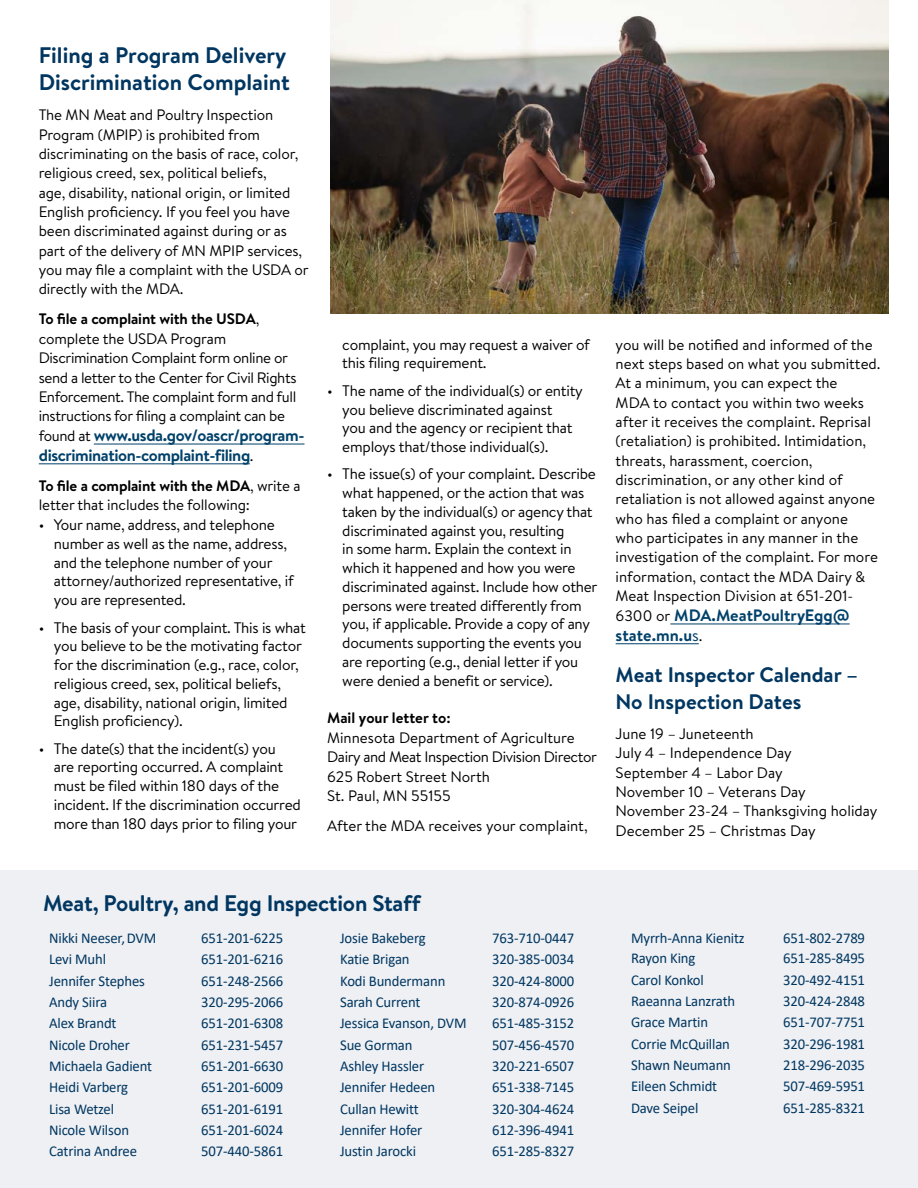
<style>
.page{position:relative;width:918px;height:1188px;background:#fff}
.page>*{position:absolute;margin:0;border:0;box-sizing:border-box;transform-origin:0 0}
.H2_back{font:700 22.5px/27px "Brandon Text";letter-spacing:-.005em;color:#003660}
.H2_back-2{font:700 21px/27px "Brandon Text";color:#003660}
.t1{font:700 16.5px/19.8px "Brandon Text";letter-spacing:-.025em;color:#00416a}
.t2{font:700 16.5px/19.8px "Brandon Text";color:#00416a}
.P_Bullets_l{font:15.3px/18.8px "Brandon Text";letter-spacing:-.015em;color:#000}
.t3{font:15.15px/19.4px "Brandon Text";letter-spacing:-.01em;color:#000}
.Directory_2{font:15px "Calibri";letter-spacing:-.01em;color:#003660}
.s1{font-weight:700}
.s2{font-weight:400;font-size:15.15px;color:#000}
.s3{font-weight:400}
</style>
<div class="page">
<div style="left:0;top:870px;width:918px;height:318px;background:#eef0f4"></div>
<hr style="left:670px;top:624px;width:180px;height:1px;background:#00416a">
<hr style="left:616px;top:643px;width:83px;height:1px;background:#00416a">
<hr style="left:94px;top:444px;width:211px;height:1px;background:#00416a">
<hr style="left:39px;top:463px;width:211px;height:1px;background:#00416a">
<img style="left:331px;top:0;width:557px;height:313px">
<h2 class="H2_back" style="left:39px;top:41px;width:253px">Filing a Program Delivery<br>Discrimination Complaint</h2>
<p class="t3" style="left:39px;top:105px;width:272px">The MN Meat and Poultry Inspection Program (MPIP) is prohibited from discriminating on the basis of race, color, religious creed, sex, political beliefs,<br>age, disability, national origin, or limited English proficiency. If you feel you have been discriminated against during or as part of the delivery of MN MPIP services, you may file a complaint with the USDA or directly with the MDA.</p>
<p class="t3" style="left:39px;top:309px;width:259px"><span class="s1">To file a complaint with the USDA</span>, complete the USDA Program Discrimination Complaint form online or send a letter to the Center for Civil Rights Enforcement. The complaint form and full instructions for filing a complaint can be</p>
<p class="t1" style="left:39px;top:425px;width:267px"><span class="s2">found at</span> www.usda.gov/oascr/program&shy;discrimination-complaint-filing<span class="s2">.</span></p>
<p class="t3" style="left:39px;top:476px;width:263px"><span class="s1">To file a complaint with the MDA</span>, write a letter that includes the following:</p>
<p class="P_Bullets_l" style="left:54px;top:515px;width:241px;text-indent:-15px">• Your name, address, and telephone number as well as the name, address, and the telephone number of your attorney/authorized representative, if you are represented.</p>
<p class="P_Bullets_l" style="left:54px;top:617px;width:254px;text-indent:-15px">• The basis of your complaint. This is what you believe to be the motivating factor for the discrimination (e.g., race, color, religious creed, sex, political beliefs, age, disability, national origin, limited English proficiency).</p>
<p class="P_Bullets_l" style="left:54px;top:739px;width:249px;text-indent:-15px">• The date(s) that the incident(s) you<br>are reporting occurred. A complaint must be filed within 180 days of the incident. If the discrimination occurred more than 180 days prior to filing your</p>
<p class="P_Bullets_l" style="left:342px;top:335px;width:249px">complaint, you may request a waiver of this filing requirement.</p>
<p class="P_Bullets_l" style="left:342px;top:381px;width:242px;text-indent:-15px">• The name of the individual(s) or entity you believe discriminated against<br>you and the agency or recipient that employs that/those individual(s).</p>
<p class="P_Bullets_l" style="left:342px;top:464px;width:257px;text-indent:-15px">• The issue(s) of your complaint. Describe what happened, or the action that was taken by the individual(s) or agency that discriminated against you, resulting<br>in some harm. Explain the context in which it happened and how you were discriminated against. Include how other persons were treated differently from you, if applicable. Provide a copy of any documents supporting the events you are reporting (e.g., denial letter if you were denied a benefit or service).</p>
<p class="t3" style="left:327px;top:708px;width:271px"><span class="s1">Mail your letter to:<br></span>Minnesota Department of Agriculture<br>Dairy and Meat Inspection Division Director<br>625 Robert Street North<br>St. Paul, MN 55155</p>
<p class="t3" style="left:327px;top:816px;width:262px">After the MDA receives your complaint,</p>
<p class="t3" style="left:616px;top:334px;width:266px">you will be notified and informed of the next steps based on what you submitted.<br>At a minimum, you can expect the<br>MDA to contact you within two weeks after it receives the complaint. Reprisal (retaliation) is prohibited. Intimidation, threats, harassment, coercion, discrimination, or any other kind of retaliation is not allowed against anyone who has filed a complaint or anyone<br>who participates in any manner in the investigation of the complaint. For more information, contact the MDA Dairy &amp; Meat Inspection Division at 651-201-</p>
<p class="t2" style="left:616px;top:605px;width:235px"><span class="s2">6300 or</span> MDA.MeatPoultryEgg@ state.mn.u<span class="s3">s</span><span class="s2">.</span></p>
<h2 class="H2_back-2" style="left:616px;top:661px;width:244px">Meat Inspector Calendar –<br>No Inspection Dates</h2>
<p class="t3" style="left:616px;top:724px;width:263px">June 19 – Juneteenth<br>July 4 – Independence Day<br>September 4 – Labor Day<br>November 10 – Veterans Day<br>November 23-24 – Thanksgiving holiday<br>December 25 – Christmas Day</p>
<h2 class="H2_back" style="left:43px;top:889px;width:379px">Meat, Poultry, and Egg Inspection Staff</h2>
<p class="Directory_2" style="left:49px;top:928px;width:109px">Nikki Neeser, DVM</p>
<p class="Directory_2" style="left:201px;top:928px;width:83px">651-201-6225</p>
<p class="Directory_2" style="left:49px;top:949px;width:58px">Levi Muhl</p>
<p class="Directory_2" style="left:201px;top:949px;width:83px">651-201-6216</p>
<p class="Directory_2" style="left:49px;top:970px;width:97px">Jennifer Stephes</p>
<p class="Directory_2" style="left:201px;top:970px;width:83px">651-248-2566</p>
<p class="Directory_2" style="left:49px;top:992px;width:59px">Andy Siira</p>
<p class="Directory_2" style="left:201px;top:992px;width:83px">320-295-2066</p>
<p class="Directory_2" style="left:49px;top:1013px;width:69px">Alex Brandt</p>
<p class="Directory_2" style="left:201px;top:1013px;width:83px">651-201-6308</p>
<p class="Directory_2" style="left:49px;top:1034px;width:82px">Nicole Droher</p>
<p class="Directory_2" style="left:201px;top:1034px;width:83px">651-231-5457</p>
<p class="Directory_2" style="left:49px;top:1056px;width:104px">Michaela Gadient</p>
<p class="Directory_2" style="left:201px;top:1056px;width:83px">651-201-6630</p>
<p class="Directory_2" style="left:49px;top:1077px;width:81px">Heidi Varberg</p>
<p class="Directory_2" style="left:201px;top:1077px;width:83px">651-201-6009</p>
<p class="Directory_2" style="left:49px;top:1098px;width:67px">Lisa Wetzel</p>
<p class="Directory_2" style="left:201px;top:1098px;width:83px">651-201-6191</p>
<p class="Directory_2" style="left:49px;top:1120px;width:81px">Nicole Wilson</p>
<p class="Directory_2" style="left:201px;top:1120px;width:83px">651-201-6024</p>
<p class="Directory_2" style="left:49px;top:1141px;width:89px">Catrina Andree</p>
<p class="Directory_2" style="left:201px;top:1141px;width:83px">507-440-5861</p>
<p class="Directory_2" style="left:340px;top:928px;width:87px">Josie Bakeberg</p>
<p class="Directory_2" style="left:492px;top:928px;width:83px">763-710-0447</p>
<p class="Directory_2" style="left:340px;top:949px;width:71px">Katie Brigan</p>
<p class="Directory_2" style="left:492px;top:949px;width:83px">320-385-0034</p>
<p class="Directory_2" style="left:340px;top:970px;width:107px">Kodi Bundermann</p>
<p class="Directory_2" style="left:492px;top:970px;width:83px">320-424-8000</p>
<p class="Directory_2" style="left:340px;top:992px;width:82px">Sarah Current</p>
<p class="Directory_2" style="left:492px;top:992px;width:83px">320-874-0926</p>
<p class="Directory_2" style="left:340px;top:1013px;width:128px">Jessica Evanson, DVM</p>
<p class="Directory_2" style="left:492px;top:1013px;width:83px">651-485-3152</p>
<p class="Directory_2" style="left:340px;top:1034px;width:74px">Sue Gorman</p>
<p class="Directory_2" style="left:492px;top:1034px;width:83px">507-456-4570</p>
<p class="Directory_2" style="left:340px;top:1056px;width:86px">Ashley Hassler</p>
<p class="Directory_2" style="left:492px;top:1056px;width:83px">320-221-6507</p>
<p class="Directory_2" style="left:340px;top:1077px;width:97px">Jennifer Hedeen</p>
<p class="Directory_2" style="left:492px;top:1077px;width:83px">651-338-7145</p>
<p class="Directory_2" style="left:340px;top:1098px;width:80px">Cullan Hewitt</p>
<p class="Directory_2" style="left:492px;top:1098px;width:83px">320-304-4624</p>
<p class="Directory_2" style="left:340px;top:1120px;width:84px">Jennifer Hofer</p>
<p class="Directory_2" style="left:492px;top:1120px;width:83px">612-396-4941</p>
<p class="Directory_2" style="left:340px;top:1141px;width:78px">Justin Jarocki</p>
<p class="Directory_2" style="left:492px;top:1141px;width:83px">651-285-8327</p>
<p class="Directory_2" style="left:631px;top:928px;width:115px">Myrrh-Anna Kienitz</p>
<p class="Directory_2" style="left:783px;top:928px;width:83px">651-802-2789</p>
<p class="Directory_2" style="left:631px;top:948px;width:66px">Rayon King</p>
<p class="Directory_2" style="left:783px;top:948px;width:83px">651-285-8495</p>
<p class="Directory_2" style="left:631px;top:969px;width:74px">Carol Konkol</p>
<p class="Directory_2" style="left:783px;top:969px;width:83px">320-492-4151</p>
<p class="Directory_2" style="left:631px;top:991px;width:106px">Raeanna Lanzrath</p>
<p class="Directory_2" style="left:783px;top:991px;width:83px">320-424-2848</p>
<p class="Directory_2" style="left:631px;top:1012px;width:79px">Grace Martin</p>
<p class="Directory_2" style="left:783px;top:1012px;width:83px">651-707-7751</p>
<p class="Directory_2" style="left:631px;top:1033px;width:100px">Corrie McQuillan</p>
<p class="Directory_2" style="left:783px;top:1033px;width:83px">320-296-1981</p>
<p class="Directory_2" style="left:631px;top:1055px;width:101px">Shawn Neumann</p>
<p class="Directory_2" style="left:783px;top:1055px;width:83px">218-296-2035</p>
<p class="Directory_2" style="left:631px;top:1076px;width:88px">Eileen Schmidt</p>
<p class="Directory_2" style="left:783px;top:1076px;width:83px">507-469-5951</p>
<p class="Directory_2" style="left:631px;top:1097px;width:69px">Dave Seipel</p>
<p class="Directory_2" style="left:783px;top:1097px;width:83px">651-285-8321</p>
</div>
